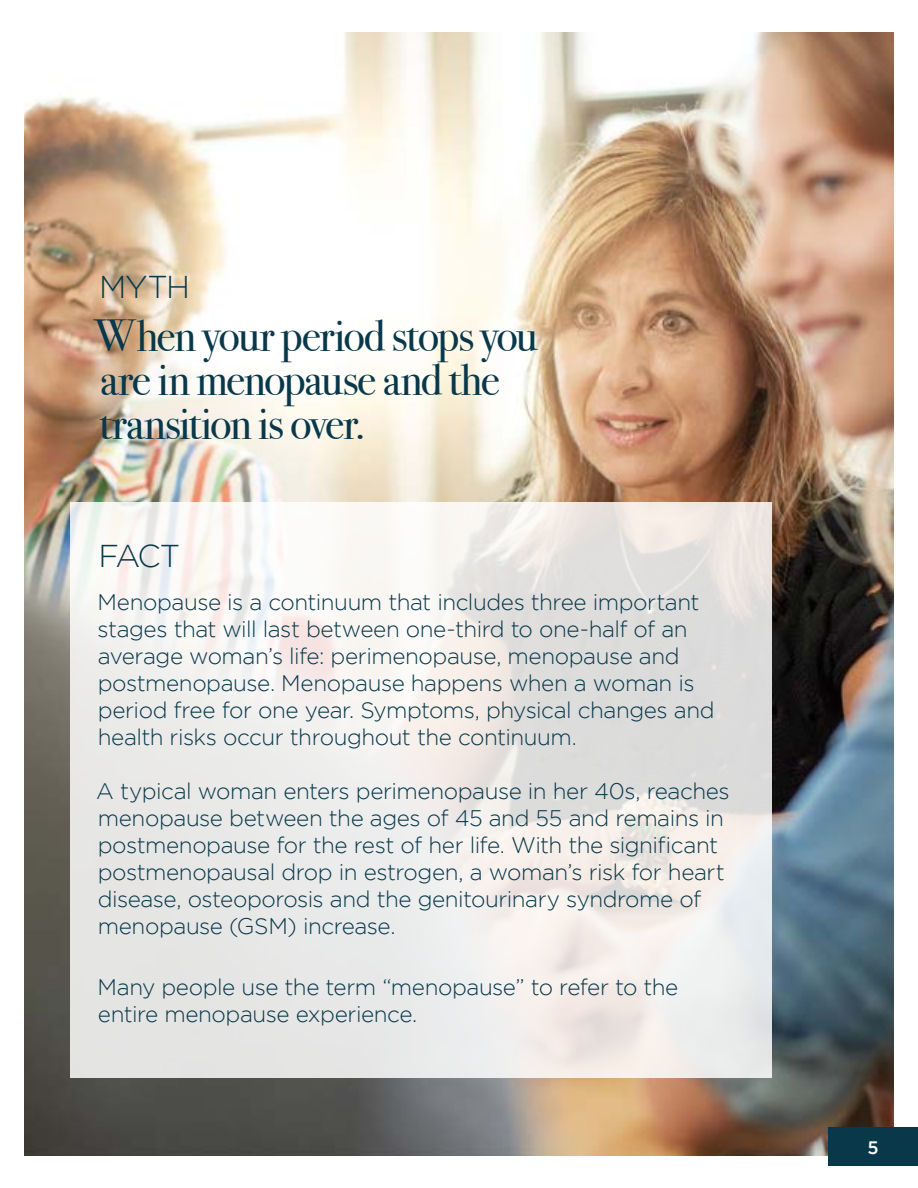
<style>
.page{position:relative;width:918px;height:1188px;background:#fff}
.page>*{position:absolute;margin:0;border:0;box-sizing:border-box;transform-origin:0 0}
.t1{font:45px/44px "Bodoni Svty Two ITCTT";letter-spacing:-.035em;color:#08384a}
.t2{font:300 31.5px "Gotham";letter-spacing:-.045em;color:#08384a}
.t3{font:300 22.5px/27px "Gotham";letter-spacing:-.02em;color:#08384a}
.t4{font:500 18px "Gotham";color:#fff}
</style>
<div class="page">
<img style="left:25px;top:32px;width:868px;height:1124px">
<svg style="left:70px;top:502px;width:702px;height:576px;fill:#ebeae8"></svg>
<div style="left:828px;top:1128px;width:90px;height:38px;background:#08384a"></div>
<h2 class="t2" style="left:99px;top:270px;width:92px">MYTH</h2>
<h1 class="t1" style="left:95px;top:309px;width:445px">When your period stops you are in menopause and the transition is over.</h1>
<h2 class="t2" style="left:98px;top:539px;width:83px">FACT</h2>
<p class="t3" style="left:97px;top:588px;width:619px">Menopause is a continuum that includes three important stages that will last between one-third to one-half of an average woman’s life: perimenopause, menopause and postmenopause. Menopause happens when a woman is period free for one year. Symptoms, physical changes and health risks occur throughout the continuum.</p>
<p class="t3" style="left:96px;top:777px;width:635px">A typical woman enters perimenopause in her 40s, reaches menopause between the ages of 45 and 55 and remains in postmenopause for the rest of her life. With the significant postmenopausal drop in estrogen, a woman’s risk for heart disease, osteoporosis and the genitourinary syndrome of menopause (GSM) increase.</p>
<p class="t3" style="left:98px;top:973px;width:582px">Many people use the term “menopause” to refer to the entire menopause experience.</p>
<p class="t4" style="left:868px;top:1137px;width:13px">5</p>
</div>
